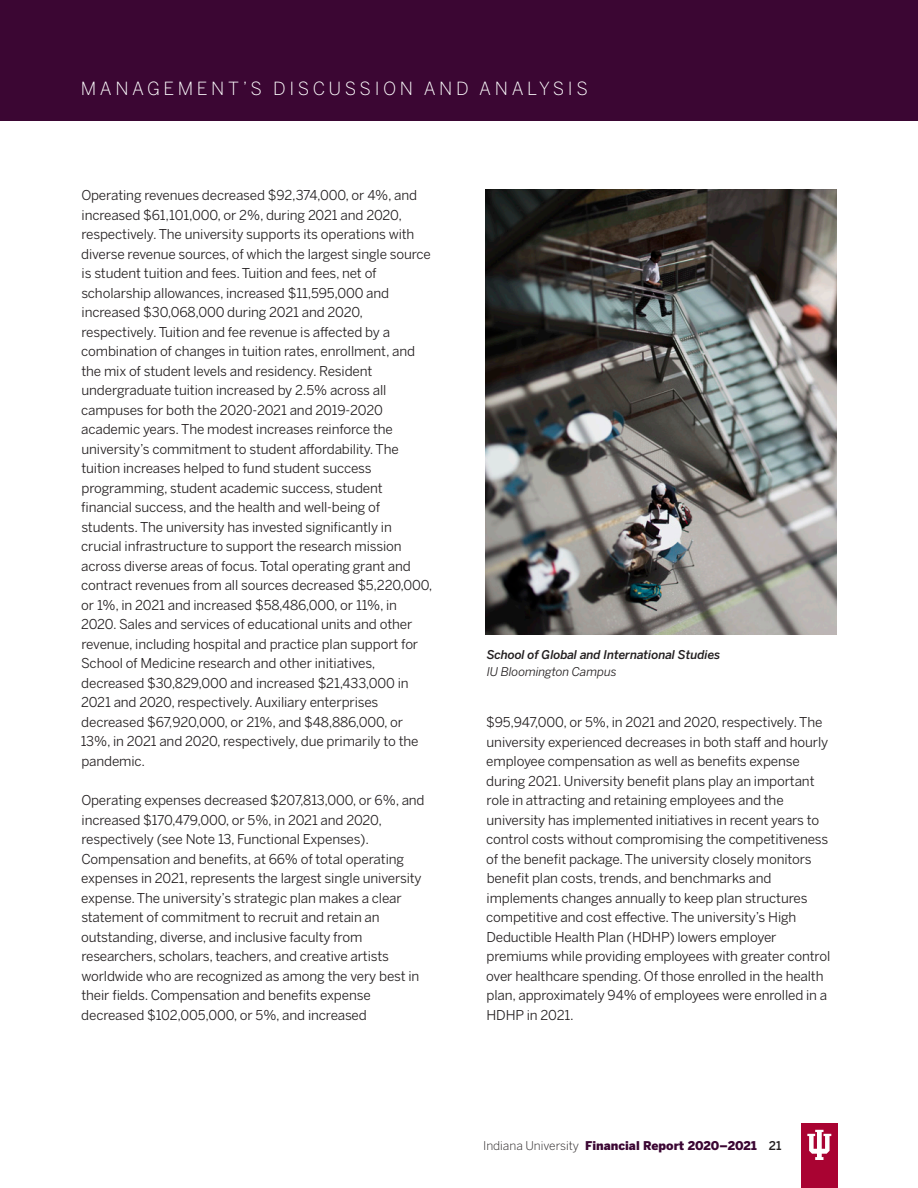
<style>
.page{position:relative;width:918px;height:1188px;background:#fff}
.page>*{position:absolute;margin:0;border:0;box-sizing:border-box;transform-origin:0 0}
.H2_white{font:300 18px "Benton Sans";letter-spacing:.2em;color:#fff}
.t1{font:13.5px/19.5px "Benton Sans";letter-spacing:-.01em;color:#231f20}
.t2{font:italic 500 12px/16.5px "Benton Sans";letter-spacing:-.01em;color:#231f20}
.t3{font:900 12px "Benton Sans";color:#3b0633}
.s1{font-weight:400}
.s2{font-weight:300;color:#231f20}
.s3{font-weight:500;color:#231f20}
</style>
<div class="page">
<div style="left:0;top:0;width:918px;height:122px;background:#3b0633"></div>
<div style="left:801px;top:1124px;width:37px;height:64px;background:#a90332"></div>
<svg style="left:807px;top:1130px;width:24px;height:30px"></svg>
<img style="left:486px;top:190px;width:351px;height:445px">
<h2 class="H2_white" style="left:81px;top:78px;width:509px">MANAGEMENT’S DISCUSSION AND ANALYSIS</h2>
<p class="t1" style="left:81px;top:186px;width:353px">Operating revenues decreased $92,374,000, or 4%, and increased $61,101,000, or 2%, during 2021 and 2020, respectively. The university supports its operations with diverse revenue sources, of which the largest single source is student tuition and fees. Tuition and fees, net of scholarship allowances, increased $11,595,000 and increased $30,068,000 during 2021 and 2020, respectively. Tuition and fee revenue is affected by a combination of changes in tuition rates, enrollment, and the mix of student levels and residency. Resident undergraduate tuition increased by 2.5% across all campuses for both the 2020-2021 and 2019-2020 academic years. The modest increases reinforce the university’s commitment to student affordability. The tuition increases helped to fund student success programming, student academic success, student financial success, and the health and well-being of students. The university has invested significantly in crucial infrastructure to support the research mission across diverse areas of focus. Total operating grant and contract revenues from all sources decreased $5,220,000, or 1%, in 2021 and increased $58,486,000, or 11%, in 2020. Sales and services of educational units and other revenue, including hospital and practice plan support for School of Medicine research and other initiatives, decreased $30,829,000 and increased $21,433,000 in 2021 and 2020, respectively. Auxiliary enterprises decreased $67,920,000, or 21%, and $48,886,000, or 13%, in 2021 and 2020, respectively, due primarily to the pandemic.</p>
<p class="t1" style="left:81px;top:791px;width:345px">Operating expenses decreased $207,813,000, or 6%, and increased $170,479,000, or 5%, in 2021 and 2020, respectively (see Note 13, Functional Expenses).<br>Compensation and benefits, at 66% of total operating expenses in 2021, represents the largest single university expense. The university’s strategic plan makes a clear statement of commitment to recruit and retain an outstanding, diverse, and inclusive faculty from researchers, scholars, teachers, and creative artists worldwide who are recognized as among the very best in their fields. Compensation and benefits expense decreased $102,005,000, or 5%, and increased</p>
<p class="t2" style="left:487px;top:647px;width:235px">School of Global and International Studies<br><span class="s1">IU Bloomington Campus</span></p>
<p class="t1" style="left:486px;top:712px;width:346px">$95,947,000, or 5%, in 2021 and 2020, respectively. The university experienced decreases in both staff and hourly employee compensation as well as benefits expense during 2021. University benefit plans play an important role in attracting and retaining employees and the university has implemented initiatives in recent years to control costs without compromising the competitiveness of the benefit package. The university closely monitors benefit plan costs, trends, and benchmarks and implements changes annually to keep plan structures competitive and cost effective. The university’s High Deductible Health Plan (HDHP) lowers employer premiums while providing employees with greater control over healthcare spending. Of those enrolled in the health plan, approximately 94% of employees were enrolled in a HDHP in 2021.</p>
<p class="t3" style="left:483px;top:1138px;width:300px"><span class="s2">Indiana University</span> Financial Report 2020–2021 <span class="s3">21</span></p>
</div>
